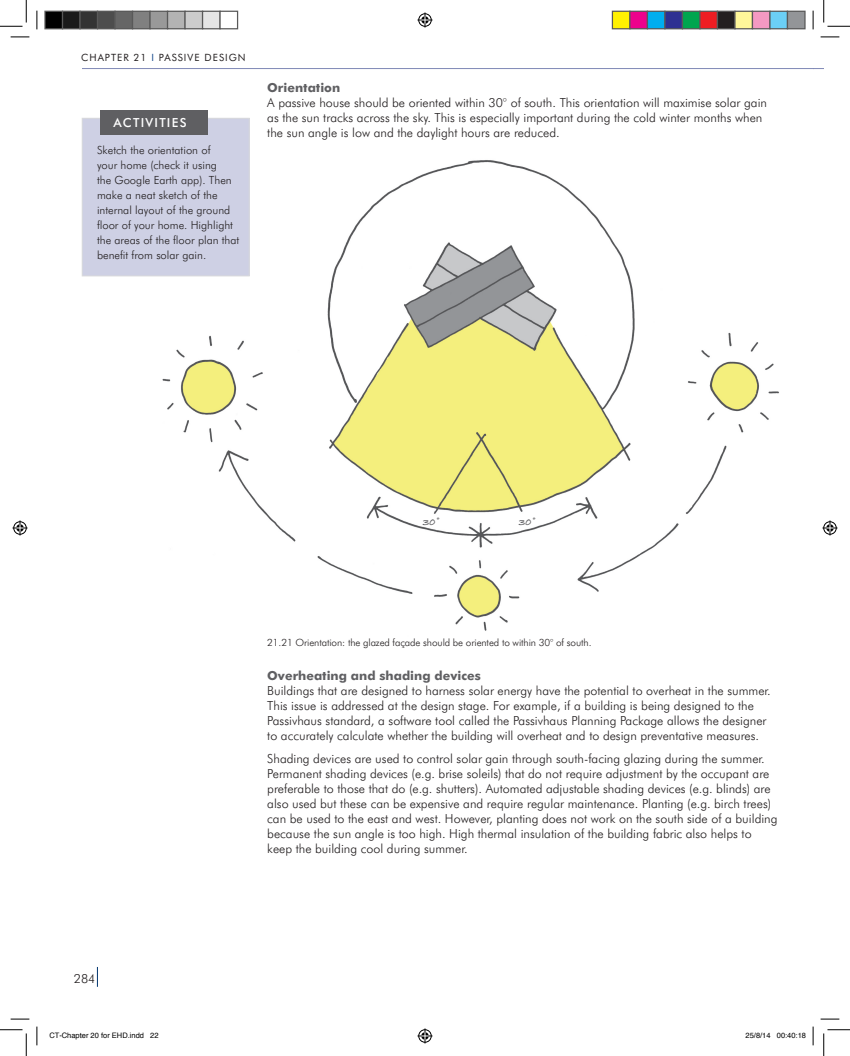
<style>
.page{position:relative;width:850px;height:1056px;background:#fff}
.page>*{position:absolute;margin:0;border:0;box-sizing:border-box;transform-origin:0 0}
.t1{font:300 12.5px/15px "Futura BT";color:#231f20}
.t2{font:500 12.5px "Futura BT";letter-spacing:.1em;color:#fff}
.t3{font:300 11.25px/15px "Futura BT";color:#231f20}
.t4{font:11px "Bradley Hand ITCTT Bold";color:#5f5f62}
.t5{font:300 10px "Futura BT";letter-spacing:-.01em;color:#231f20}
.t6{font:10px "Futura BT";letter-spacing:.1em;color:#231f20}
.t7{font:7.5px "Helvetica";color:#000}
.s1{color:#0f4488}
.s2{font-weight:700;color:#5f5f62}
</style>
<div class="page">
<hr style="left:82px;top:68px;width:731px;height:1px;background:#7f89b6">
<svg style="left:97px;top:967px;width:1px;height:19px"></svg>
<img style="left:154px;top:155px;width:625px;height:476px">
<div style="left:82px;top:118px;width:167px;height:158px;background:#ced0e4"></div>
<div style="left:100px;top:110px;width:108px;height:25px;background:#5f5f62"></div>
<svg style="left:11px;top:36px;width:18px;height:2px"></svg>
<svg style="left:820px;top:36px;width:19px;height:2px"></svg>
<svg style="left:11px;top:1018px;width:18px;height:1px"></svg>
<svg style="left:820px;top:1018px;width:19px;height:1px"></svg>
<svg style="left:36px;top:11px;width:2px;height:18px"></svg>
<svg style="left:36px;top:1026px;width:2px;height:19px"></svg>
<svg style="left:812px;top:11px;width:2px;height:18px"></svg>
<svg style="left:812px;top:1026px;width:2px;height:19px"></svg>
<svg style="left:0;top:0;width:27px;height:27px"></svg>
<svg style="left:0;top:1029px;width:27px;height:26px"></svg>
<svg style="left:823px;top:0;width:27px;height:27px"></svg>
<svg style="left:823px;top:1029px;width:27px;height:26px"></svg>
<svg style="left:417px;top:13px;width:15px;height:15px"></svg>
<svg style="left:417px;top:1028px;width:15px;height:15px"></svg>
<svg style="left:13px;top:520px;width:15px;height:15px"></svg>
<svg style="left:822px;top:520px;width:15px;height:15px"></svg>
<div style="left:45px;top:11px;width:18px;height:18px;background:#000"></div>
<div style="left:44px;top:11px;width:19px;height:18px;border:1px solid #595959"></div>
<div style="left:63px;top:11px;width:17px;height:18px;background:#1a1a1a"></div>
<div style="left:62px;top:11px;width:19px;height:18px;border:1px solid #595959"></div>
<div style="left:80px;top:11px;width:18px;height:18px;background:#333"></div>
<div style="left:79px;top:11px;width:19px;height:18px;border:1px solid #595959"></div>
<div style="left:98px;top:11px;width:17px;height:18px;background:#4d4d4d"></div>
<div style="left:97px;top:11px;width:19px;height:18px;border:1px solid #595959"></div>
<div style="left:115px;top:11px;width:18px;height:18px;background:#666"></div>
<div style="left:114px;top:11px;width:19px;height:18px;border:1px solid #595959"></div>
<div style="left:133px;top:11px;width:17px;height:18px;background:#808080"></div>
<div style="left:132px;top:11px;width:19px;height:18px;border:1px solid #595959"></div>
<div style="left:150px;top:11px;width:18px;height:18px;background:#999"></div>
<div style="left:149px;top:11px;width:19px;height:18px;border:1px solid #595959"></div>
<div style="left:168px;top:11px;width:17px;height:18px;background:#b3b3b3"></div>
<div style="left:167px;top:11px;width:19px;height:18px;border:1px solid #595959"></div>
<div style="left:185px;top:11px;width:18px;height:18px;background:#ccc"></div>
<div style="left:184px;top:11px;width:19px;height:18px;border:1px solid #595959"></div>
<div style="left:203px;top:11px;width:17px;height:18px;background:#e5e5e5"></div>
<div style="left:202px;top:11px;width:19px;height:18px;border:1px solid #595959"></div>
<div style="left:219px;top:11px;width:19px;height:18px;border:1px solid #595959"></div>
<div style="left:612px;top:11px;width:18px;height:18px;background:#fff101"></div>
<div style="left:612px;top:11px;width:18px;height:18px;border:1px solid #595959"></div>
<div style="left:630px;top:11px;width:17px;height:18px;background:#ed028c"></div>
<div style="left:629px;top:11px;width:19px;height:18px;border:1px solid #595959"></div>
<div style="left:647px;top:11px;width:18px;height:18px;background:#00aeef"></div>
<div style="left:647px;top:11px;width:18px;height:18px;border:1px solid #595959"></div>
<div style="left:665px;top:11px;width:17px;height:18px;background:#2e3092"></div>
<div style="left:664px;top:11px;width:19px;height:18px;border:1px solid #595959"></div>
<div style="left:682px;top:11px;width:18px;height:18px;background:#00a54f"></div>
<div style="left:682px;top:11px;width:18px;height:18px;border:1px solid #595959"></div>
<div style="left:700px;top:11px;width:17px;height:18px;background:#ee1d23"></div>
<div style="left:699px;top:11px;width:19px;height:18px;border:1px solid #595959"></div>
<div style="left:717px;top:11px;width:18px;height:18px;background:#231f20"></div>
<div style="left:717px;top:11px;width:18px;height:18px;border:1px solid #595959"></div>
<div style="left:735px;top:11px;width:17px;height:18px;background:#fff79a"></div>
<div style="left:734px;top:11px;width:19px;height:18px;border:1px solid #595959"></div>
<div style="left:752px;top:11px;width:18px;height:18px;background:#f499c2"></div>
<div style="left:752px;top:11px;width:18px;height:18px;border:1px solid #595959"></div>
<div style="left:770px;top:11px;width:17px;height:18px;background:#6bcff6"></div>
<div style="left:769px;top:11px;width:19px;height:18px;border:1px solid #595959"></div>
<div style="left:787px;top:11px;width:18px;height:18px;background:#939598"></div>
<div style="left:787px;top:11px;width:18px;height:18px;border:1px solid #595959"></div>
<p class="t6" style="left:81px;top:51px;width:166px">CHAPTER 21 <span class="s1">I</span> PASSIVE DESIGN</p>
<p class="t2" style="left:114px;top:115px;width:74px">ACTIVITIES</p>
<p class="t3" style="left:97px;top:142px;width:144px">Sketch the orientation of<br>your home (check it using<br>the Google Earth app). Then make a neat sketch of the internal layout of the ground floor of your home. Highlight the areas of the floor plan that benefit from solar gain.</p>
<p class="t1" style="left:267px;top:80px;width:501px"><span class="s2">Orientation<br></span>A passive house should be oriented within 30° of south. This orientation will maximise solar gain as the sun tracks across the sky. This is especially important during the cold winter months when the sun angle is low and the daylight hours are reduced.</p>
<p class="t1" style="left:81px;top:970px;width:16px">22</p>
<p class="t1" style="left:74px;top:971px;width:23px">284</p>
<p class="t4" style="left:423px;top:513px;width:20px">30˚</p>
<p class="t4" style="left:519px;top:513px;width:20px">30˚</p>
<p class="t5" style="left:267px;top:636px;width:326px">21.21 Orientation: the glazed façade should be oriented to within 30° of south.</p>
<p class="t1" style="left:267px;top:668px;width:505px"><span class="s2">Overheating and shading devices<br></span>Buildings that are designed to harness solar energy have the potential to overheat in the summer.<br>This issue is addressed at the design stage. For example, if a building is being designed to the Passivhaus standard, a software tool called the Passivhaus Planning Package allows the designer to accurately calculate whether the building will overheat and to design preventative measures.</p>
<p class="t1" style="left:267px;top:750px;width:512px">Shading devices are used to control solar gain through south-facing glazing during the summer.<br>Permanent shading devices (e.g. brise soleils) that do not require adjustment by the occupant are preferable to those that do (e.g. shutters). Automated adjustable shading devices (e.g. blinds) are also used but these can be expensive and require regular maintenance. Planting (e.g. birch trees) can be used to the east and west. However, planting does not work on the south side of a building because the sun angle is too high. High thermal insulation of the building fabric also helps to keep the building cool during summer.</p>
<p class="t7" style="left:49px;top:1028px;width:111px">CT-Chapter 20 for EHD.indd 22</p>
<p class="t7" style="left:745px;top:1028px;width:62px">25/8/14 00:40:18</p>
</div>
